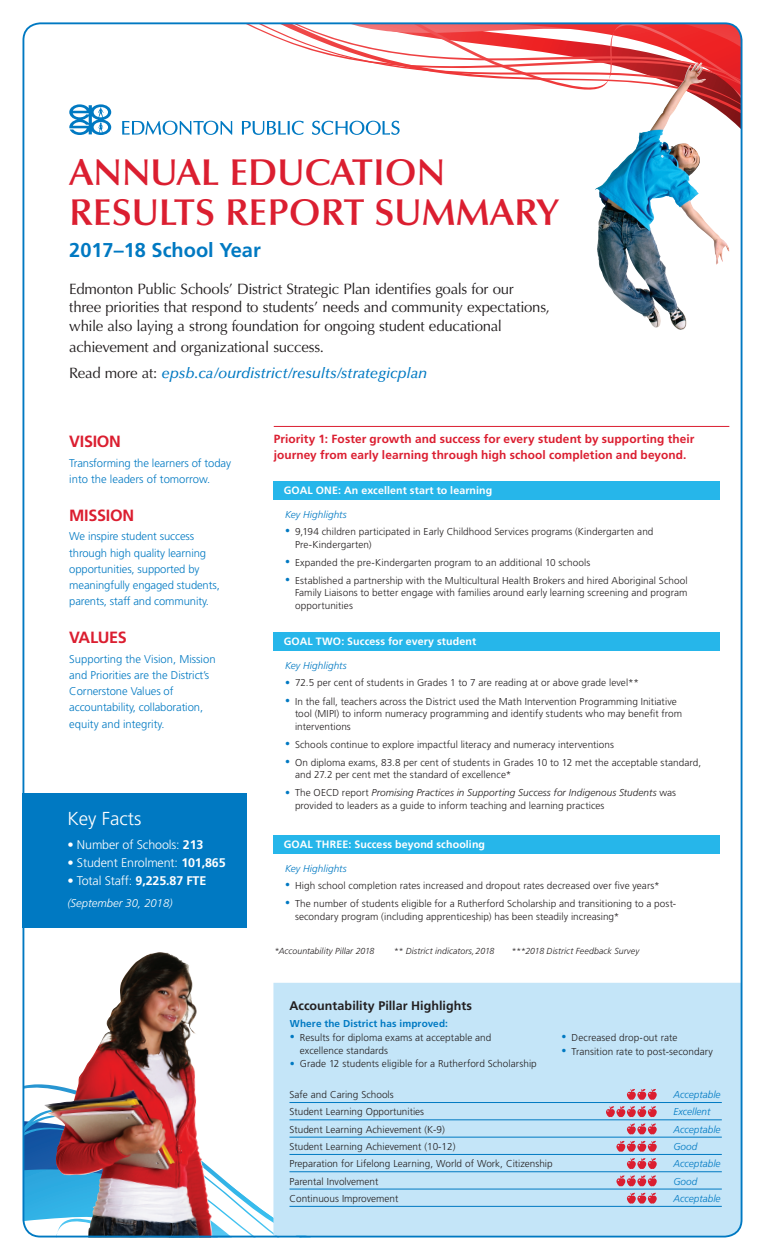
<style>
.page{position:relative;width:765px;height:1260px;background:#fff}
.page>*{position:absolute;margin:0;border:0;box-sizing:border-box;transform-origin:0 0}
.subhead2{font:600 37.5px/40px "Optima LT Std";color:#db1e30}
.subhead2-2{font:700 20px "Frutiger LT Std";color:#0079c2}
.subhead2-3{font:300 18.75px "Frutiger LT Std";color:#fff}
.Smaller_Optima_Head{font:700 16.25px "Frutiger LT Std";letter-spacing:-.02em;color:#db1e30}
.Callout{font:15px/18.8px "Optima LT Std";letter-spacing:-.02em;color:#231f20}
.Callout-2{font:italic 500 15px "Optima LT Std";letter-spacing:-.005em;color:#0079c2}
.t1{font:300 12.5px "Frutiger LT Std";letter-spacing:-.01em;color:#fff}
.subhead2-4{font:700 12.5px "Frutiger LT Std";letter-spacing:.005em;color:#231f20}
.Subheads{font:700 11.88px/16.2px "Frutiger LT Std";letter-spacing:.005em;color:#db1e30}
.Main_text{font:300 11.25px/16.2px "Frutiger LT Std";letter-spacing:-.01em;color:#0079c2}
.subhead2-5{font:italic 300 11.25px "Frutiger LT Std";color:#fff}
.Main_text-2{font:700 10.62px "Frutiger LT Std";letter-spacing:.01em;color:#fff}
.Main_text-3{font:300 10px/12.5px "Frutiger LT Std";letter-spacing:.005em;color:#231f20}
.body{font:300 10px "Frutiger LT Std";color:#231f20}
.body-2{font:italic 300 10px "Frutiger LT Std";color:#0079c2}
.Main_text-4{font:italic 300 10px "Frutiger LT Std";letter-spacing:.01em;color:#0079c2}
.Main_text-5{font:700 10px "Frutiger LT Std";letter-spacing:.015em;color:#0079c2}
.Main_text-6{font:italic 300 8.75px "Frutiger LT Std";letter-spacing:.01em;color:#231f20}
.s1{font-weight:400;font-style:normal;color:#231f20}
.s2{font-weight:700}
.s3{color:#0079c2}
.s4{font-style:italic}
</style>
<div class="page">
<svg style="left:25px;top:1111px;width:372px;height:127px"></svg>
<div style="left:273px;top:983px;width:469px;height:253px;background:#c4e5f8"></div>
<hr style="left:290px;top:1102px;width:432px;height:1px;background:#0079c2">
<hr style="left:290px;top:1120px;width:432px;height:1px;background:#0079c2">
<hr style="left:290px;top:1137px;width:432px;height:1px;background:#0079c2">
<hr style="left:290px;top:1154px;width:432px;height:1px;background:#0079c2">
<hr style="left:290px;top:1172px;width:432px;height:1px;background:#0079c2">
<hr style="left:290px;top:1189px;width:432px;height:1px;background:#0079c2">
<hr style="left:290px;top:1206px;width:432px;height:1px;background:#0079c2">
<svg style="left:627px;top:1089px;width:30px;height:11px"></svg>
<svg style="left:606px;top:1106px;width:51px;height:11px"></svg>
<svg style="left:627px;top:1123px;width:30px;height:12px"></svg>
<svg style="left:616px;top:1141px;width:41px;height:11px"></svg>
<svg style="left:627px;top:1158px;width:30px;height:11px"></svg>
<svg style="left:616px;top:1175px;width:41px;height:11px"></svg>
<svg style="left:627px;top:1193px;width:30px;height:11px"></svg>
<hr style="left:274px;top:426px;width:455px;height:1px;background:#db1e30">
<div style="left:274px;top:481px;width:446px;height:18px;background:#26b6ea"></div>
<div style="left:274px;top:632px;width:446px;height:19px;background:#26b6ea"></div>
<div style="left:274px;top:835px;width:446px;height:18px;background:#26b6ea"></div>
<svg style="left:122px;top:121px;width:110px;height:14px"></svg>
<svg style="left:69px;top:104px;width:42px;height:31px"></svg>
<div style="left:22px;top:793px;width:226px;height:135px;background:#0079c2"></div>
<img style="left:44px;top:952px;width:168px;height:286px">
<svg style="left:242px;top:22px;width:497px;height:146px"></svg>
<svg style="left:258px;top:25px;width:21px;height:80px"></svg>
<svg style="left:279px;top:23px;width:463px;height:91px"></svg>
<img style="left:595px;top:62px;width:102px;height:266px">
<p class="subhead2" style="left:69px;top:153px;width:491px">ANNUAL EDUCATION<br>RESULTS REPORT SUMMARY</p>
<p class="subhead2-2" style="left:69px;top:238px;width:193px">2017–18 School Year</p>
<p class="Callout" style="left:69px;top:280px;width:482px">Edmonton Public Schools’ District Strategic Plan identifies goals for our<br>three priorities that respond to students’ needs and community expectations, while also laying a strong foundation for ongoing student educational</p>
<p class="Callout" style="left:69px;top:338px;width:256px">achievement and organizational success.</p>
<p class="Callout-2" style="left:69px;top:364px;width:360px"><span class="s1">Read more at:</span> epsb.ca/ourdistrict/results/strategicplan</p>
<p class="Smaller_Optima_Head" style="left:69px;top:432px;width:53px">VISION</p>
<p class="Main_text" style="left:69px;top:455px;width:163px">Transforming the learners of today into the leaders of tomorrow.</p>
<p class="Smaller_Optima_Head" style="left:69px;top:506px;width:66px">MISSION</p>
<p class="Main_text" style="left:69px;top:528px;width:152px">We inspire student success through high quality learning opportunities, supported by meaningfully engaged students, parents, staff and community.</p>
<p class="Smaller_Optima_Head" style="left:69px;top:628px;width:59px">VALUES</p>
<p class="Main_text" style="left:69px;top:651px;width:148px">Supporting the Vision, Mission and Priorities are the District’s<br>Cornerstone Values of accountability, collaboration, equity and integrity.</p>
<p class="subhead2-3" style="left:68px;top:808px;width:75px">Key Facts</p>
<p class="t1" style="left:68px;top:838px;width:138px">• Number of Schools: <span class="s2">213</span></p>
<p class="t1" style="left:68px;top:856px;width:160px">• Student Enrolment: <span class="s2">101,865</span></p>
<p class="t1" style="left:68px;top:874px;width:140px">• Total Staff: <span class="s2">9,225.87 FTE</span></p>
<p class="subhead2-5" style="left:68px;top:896px;width:107px">(September 30, 2018)</p>
<p class="Subheads" style="left:274px;top:431px;width:422px">Priority 1: Foster growth and success for every student by supporting their journey from early learning through high school completion and beyond.</p>
<p class="Main_text-2" style="left:284px;top:484px;width:210px">GOAL ONE: An excellent start to learning</p>
<p class="Main_text-4" style="left:285px;top:509px;width:63px">Key Highlights</p>
<p class="Main_text-3" style="left:295px;top:526px;width:360px;text-indent:-10px"><span class="s3">•</span> 9,194 children participated in Early Childhood Services programs (Kindergarten and<br>Pre-Kindergarten)</p>
<p class="Main_text-3" style="left:285px;top:556px;width:307px"><span class="s3">•</span> Expanded the pre-Kindergarten program to an additional 10 schools</p>
<p class="Main_text-3" style="left:295px;top:574px;width:394px;text-align:justify;text-indent:-10px"><span class="s3">•</span> Established a partnership with the Multicultural Health Brokers and hired Aboriginal School Family Liaisons to better engage with families around early learning screening and program opportunities</p>
<p class="Main_text-2" style="left:284px;top:635px;width:194px">GOAL TWO: Success for every student</p>
<p class="Main_text-4" style="left:285px;top:660px;width:63px">Key Highlights</p>
<p class="Main_text-3" style="left:285px;top:677px;width:355px"><span class="s3">•</span> 72.5 per cent of students in Grades 1 to 7 are reading at or above grade level**</p>
<p class="Main_text-3" style="left:295px;top:695px;width:389px;text-indent:-10px"><span class="s3">•</span> In the fall, teachers across the District used the Math Intervention Programming Initiative tool (MIPI) to inform numeracy programming and identify students who may benefit from interventions</p>
<p class="Main_text-3" style="left:285px;top:738px;width:331px"><span class="s3">•</span> Schools continue to explore impactful literacy and numeracy interventions</p>
<p class="Main_text-3" style="left:295px;top:756px;width:408px;text-indent:-10px"><span class="s3">•</span> On diploma exams, 83.8 per cent of students in Grades 10 to 12 met the acceptable standard, and 27.2 per cent met the standard of excellence*</p>
<p class="Main_text-3" style="left:295px;top:787px;width:383px;text-indent:-10px"><span class="s3">•</span> The OECD report <span class="s4">Promising Practices in Supporting Success for Indigenous Students</span> was provided to leaders as a guide to inform teaching and learning practices</p>
<p class="Main_text-2" style="left:284px;top:838px;width:203px">GOAL THREE: Success beyond schooling</p>
<p class="Main_text-4" style="left:285px;top:863px;width:63px">Key Highlights</p>
<p class="Main_text-3" style="left:285px;top:880px;width:376px"><span class="s3">•</span> High school completion rates increased and dropout rates decreased over five years*</p>
<p class="Main_text-3" style="left:295px;top:898px;width:383px;text-indent:-10px"><span class="s3">•</span> The number of students eligible for a Rutherford Scholarship and transitioning to a post&shy;secondary program (including apprenticeship) has been steadily increasing*</p>
<p class="Main_text-6" style="left:274px;top:946px;width:102px">*Accountability Pillar 2018</p>
<p class="Main_text-6" style="left:394px;top:946px;width:102px">** District indicators,2018</p>
<p class="Main_text-6" style="left:511px;top:946px;width:129px">***2018 District Feedback Survey</p>
<p class="subhead2-4" style="left:290px;top:999px;width:184px">Accountability Pillar Highlights</p>
<p class="Main_text-5" style="left:290px;top:1018px;width:160px">Where the District has improved:</p>
<p class="Main_text-3" style="left:300px;top:1031px;width:193px;text-indent:-10px"><span class="s3">•</span> Results for diploma exams at acceptable and excellence standards</p>
<p class="Main_text-3" style="left:290px;top:1058px;width:249px"><span class="s3">•</span> Grade 12 students eligible for a Rutherford Scholarship</p>
<p class="Main_text-3" style="left:562px;top:1031px;width:117px"><span class="s3">•</span> Decreased drop-out rate</p>
<p class="Main_text-3" style="left:562px;top:1045px;width:153px"><span class="s3">•</span> Transition rate to post-secondary</p>
<p class="body" style="left:290px;top:1089px;width:106px">Safe and Caring Schools</p>
<p class="body-2" style="left:673px;top:1089px;width:49px">Acceptable</p>
<p class="body" style="left:290px;top:1106px;width:136px">Student Learning Opportunities</p>
<p class="body-2" style="left:673px;top:1106px;width:39px">Excellent</p>
<p class="body" style="left:290px;top:1124px;width:157px">Student Learning Achievement (K-9)</p>
<p class="body-2" style="left:673px;top:1124px;width:49px">Acceptable</p>
<p class="body" style="left:290px;top:1141px;width:168px">Student Learning Achievement (10-12)</p>
<p class="body-2" style="left:673px;top:1141px;width:25px">Good</p>
<p class="body" style="left:290px;top:1158px;width:265px">Preparation for Lifelong Learning, World of Work, Citizenship</p>
<p class="body-2" style="left:673px;top:1158px;width:49px">Acceptable</p>
<p class="body" style="left:290px;top:1176px;width:90px">Parental Involvement</p>
<p class="body-2" style="left:673px;top:1176px;width:25px">Good</p>
<p class="body" style="left:290px;top:1193px;width:111px">Continuous Improvement</p>
<p class="body-2" style="left:673px;top:1193px;width:49px">Acceptable</p>
</div>
